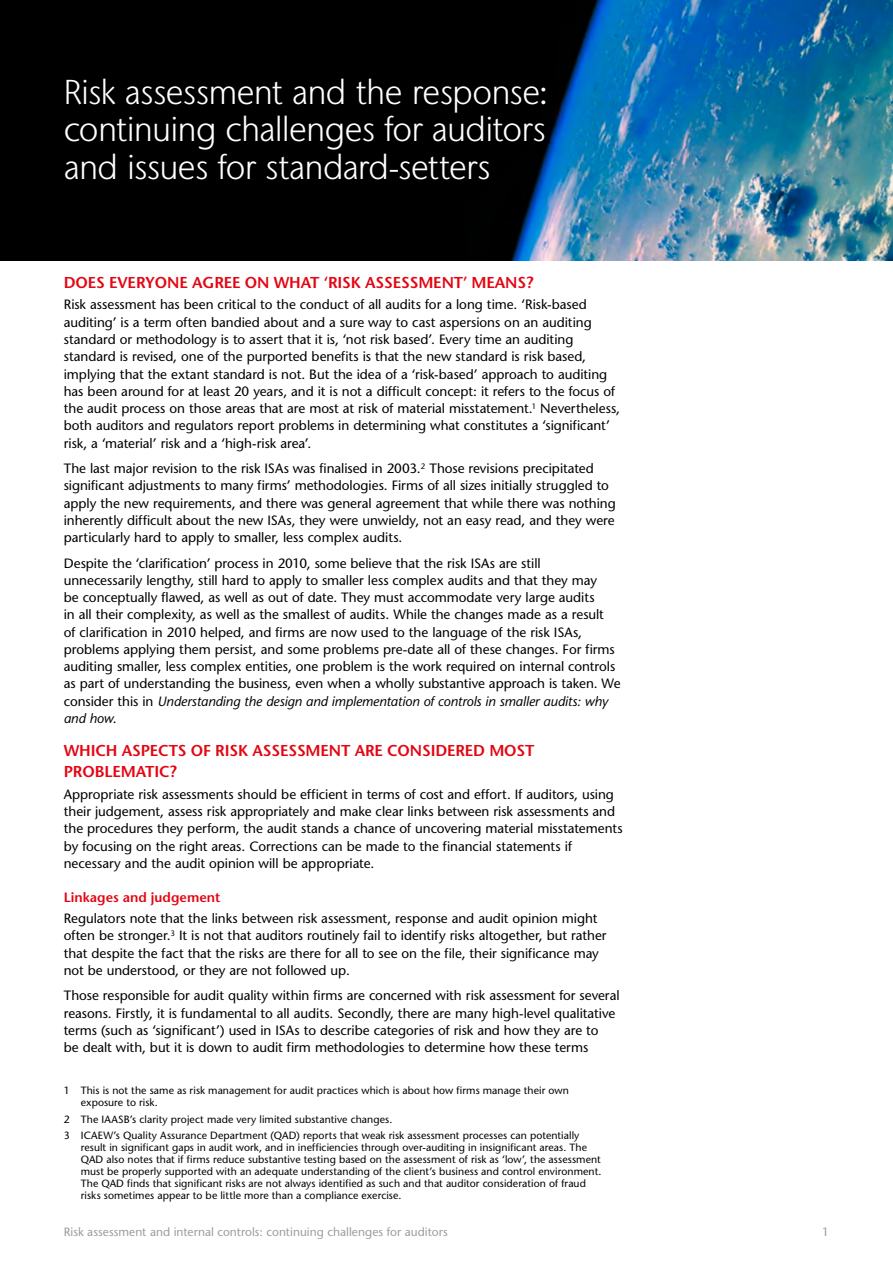
<style>
.page{position:relative;width:893px;height:1263px;background:#fff}
.page>*{position:absolute;margin:0;border:0;box-sizing:border-box;transform-origin:0 0}
.t1{font:300 34.5px/37.5px "Stone Sans IIITC Std";letter-spacing:-.02em;color:#fff;text-align:justify}
.t2{font:600 15.75px/21px "Stone Sans Std";letter-spacing:-.01em;color:#e30613}
.t3{font:13.5px/17.2px "Stone Sans";color:#000}
.t4{font:600 13.5px "Stone Sans Std";color:#e30613}
.t5{font:12px "Stone Sans";color:#9d9d9c}
.t6{font:500 10.5px/12px "Stone Sans Std";letter-spacing:.005em;color:#000}
.s1{font-style:italic}
</style>
<div class="page">
<img style="left:0;top:0;width:893px;height:260px">
<h1 class="t1" style="left:64px;top:68px;width:486px">Risk assessment and the response: continuing challenges for auditors and issues for standard-setters</h1>
<h1 class="t1" style="left:64px;top:73px;width:486px">Risk assessment and the response: continuing challenges for auditors and issues for standard-setters</h1>
<p class="t2" style="left:64px;top:272px;width:471px">DOES EVERYONE AGREE ON WHAT ‘RISK ASSESSMENT’ MEANS?</p>
<p class="t3" style="left:64px;top:296px;width:558px">Risk assessment has been critical to the conduct of all audits for a long time. ‘Risk-based auditing’ is a term often bandied about and a sure way to cast aspersions on an auditing standard or methodology is to assert that it is, ‘not risk based’. Every time an auditing standard is revised, one of the purported benefits is that the new standard is risk based, implying that the extant standard is not. But the idea of a ‘risk-based’ approach to auditing has been around for at least 20 years, and it is not a difficult concept: it refers to the focus of the audit process on those areas that are most at risk of material misstatement.<sup>1</sup> Nevertheless, both auditors and regulators report problems in determining what constitutes a ‘significant’ risk, a ‘material’ risk and a ‘high-risk area’.</p>
<p class="t3" style="left:64px;top:460px;width:553px">The last major revision to the risk ISAs was finalised in 2003.<sup>2</sup> Those revisions precipitated significant adjustments to many firms’ methodologies. Firms of all sizes initially struggled to apply the new requirements, and there was general agreement that while there was nothing inherently difficult about the new ISAs, they were unwieldy, not an easy read, and they were particularly hard to apply to smaller, less complex audits.</p>
<p class="t3" style="left:64px;top:554px;width:558px">Despite the ‘clarification’ process in 2010, some believe that the risk ISAs are still unnecessarily lengthy, still hard to apply to smaller less complex audits and that they may<br>be conceptually flawed, as well as out of date. They must accommodate very large audits<br>in all their complexity, as well as the smallest of audits. While the changes made as a result<br>of clarification in 2010 helped, and firms are now used to the language of the risk ISAs, problems applying them persist, and some problems pre-date all of these changes. For firms auditing smaller, less complex entities, one problem is the work required on internal controls as part of understanding the business, even when a wholly substantive approach is taken. We consider this in <span class="s1">Understanding the design and implementation of controls in smaller audits: why and how</span>.</p>
<p class="t2" style="left:64px;top:740px;width:472px">WHICH ASPECTS OF RISK ASSESSMENT ARE CONSIDERED MOST<br>PROBLEMATIC?</p>
<p class="t3" style="left:64px;top:785px;width:560px">Appropriate risk assessments should be efficient in terms of cost and effort. If auditors, using their judgement, assess risk appropriately and make clear links between risk assessments and the procedures they perform, the audit stands a chance of uncovering material misstatements by focusing on the right areas. Corrections can be made to the financial statements if necessary and the audit opinion will be appropriate.</p>
<p class="t4" style="left:64px;top:889px;width:158px">Linkages and judgement</p>
<p class="t3" style="left:64px;top:910px;width:544px">Regulators note that the links between risk assessment, response and audit opinion might often be stronger.<sup>3</sup> It is not that auditors routinely fail to identify risks altogether, but rather that despite the fact that the risks are there for all to see on the file, their significance may not be understood, or they are not followed up.</p>
<p class="t3" style="left:64px;top:987px;width:557px">Those responsible for audit quality within firms are concerned with risk assessment for several reasons. Firstly, it is fundamental to all audits. Secondly, there are many high-level qualitative terms (such as ‘significant’) used in ISAs to describe categories of risk and how they are to<br>be dealt with, but it is down to audit firm methodologies to determine how these terms</p>
<p class="t6" style="left:81px;top:1084px;width:490px;text-indent:-17px">1 This is not the same as risk management for audit practices which is about how firms manage their own exposure to risk.</p>
<p class="t6" style="left:64px;top:1111px;width:517px;line-height:16.5px">2 The IAASB’s clarity project made very limited substantive changes.<br>3 ICAEW’s Quality Assurance Department (QAD) reports that weak risk assessment processes can potentially</p>
<p class="t6" style="left:81px;top:1141px;width:522px">result in significant gaps in audit work, and in inefficiencies through over-auditing in insignificant areas. The QAD also notes that if firms reduce substantive testing based on the assessment of risk as ‘low’, the assessment must be properly supported with an adequate understanding of the client’s business and control environment.<br>The QAD finds that significant risks are not always identified as such and that auditor consideration of fraud risks sometimes appear to be little more than a compliance exercise.</p>
<p class="t5" style="left:64px;top:1224px;width:385px">Risk assessment and internal controls: continuing challenges for auditors</p>
<p class="t5" style="left:822px;top:1224px;width:8px">1</p>
</div>
